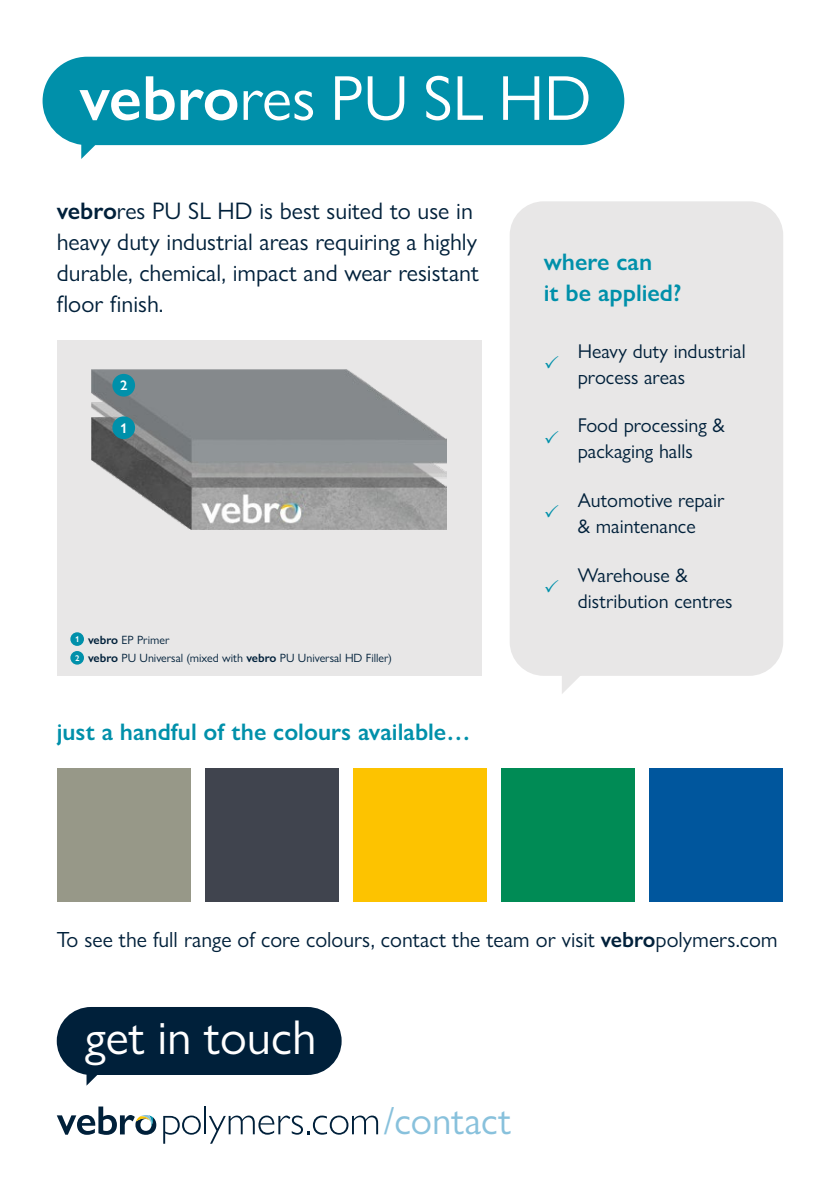
<style>
.page{position:relative;width:840px;height:1191px;background:#fff}
.page>*{position:absolute;margin:0;border:0;box-sizing:border-box;transform-origin:0 0}
.t1{font:63.8px "Gill Sans Nova";color:#fff}
.t2{font:49.2px "Gill Sans Nova";color:#fff}
.t3{font:39px "Gill Sans Nova";color:#88c1dc}
.t4{font:24px/31.2px "Gill Sans Nova";color:#00203a}
.t5{font:600 24px/31.2px "Gill Sans Nova";color:#0090aa}
.t6{font:22px "Gill Sans Nova";color:#00203a}
.t7{font:20px/26px "Gill Sans Nova";color:#00203a}
.t8{font:600 14px "Gill Sans Nova";color:#fff}
.t9{font:12px/18.8px "Gill Sans Nova";color:#00203a}
.s1{font-weight:600}
.s2{font-weight:600;font-size:8.4px;color:#fff}
</style>
<div class="page">
<svg style="left:57px;top:1007px;width:284px;height:78px"></svg>
<svg style="left:57px;top:1106px;width:99px;height:28px"></svg>
<svg style="left:163px;top:1115px;width:38px;height:28px"></svg>
<hr style="left:204px;top:1106px;width:2px;height:28px;background:#00203a">
<svg style="left:209px;top:1115px;width:169px;height:28px"></svg>
<div style="left:57px;top:341px;width:424px;height:335px;background:#e8e7e7"></div>
<img style="left:91px;top:369px;width:355px;height:160px">
<svg style="left:43px;top:57px;width:581px;height:102px;fill:#0090aa"></svg>
<div style="left:57px;top:768px;width:133px;height:134px;background:#979888"></div>
<div style="left:205px;top:768px;width:133px;height:134px;background:#40444e"></div>
<div style="left:353px;top:768px;width:133px;height:134px;background:#fdc300"></div>
<div style="left:501px;top:768px;width:133px;height:134px;background:#008b55"></div>
<div style="left:649px;top:768px;width:133px;height:134px;background:#00569d"></div>
<div style="left:112px;top:374px;width:23px;height:22px;background:#0090aa;border-radius:50%"></div>
<div style="left:112px;top:416px;width:23px;height:23px;background:#0090aa;border-radius:50%"></div>
<div style="left:70px;top:632px;width:14px;height:14px;background:#0090aa;border-radius:50%"></div>
<div style="left:70px;top:651px;width:14px;height:13px;background:#0090aa;border-radius:50%"></div>
<div style="left:509px;top:201px;width:273px;height:475px;background:#e8e7e7;border-radius:34px"></div>
<svg style="left:562px;top:676px;width:18px;height:18px"></svg>
<h1 class="t1" style="left:79px;top:59px;width:513px"><span class="s1">vebro</span>res PU SL HD</h1>
<p class="t4" style="left:57px;top:195px;width:423px"><span class="s1">vebro</span>res PU SL HD is best suited to use in heavy duty industrial areas requiring a highly durable, chemical, impact and wear resistant floor finish.</p>
<p class="t8" style="left:120px;top:377px;width:9px">2</p>
<p class="t8" style="left:120px;top:419px;width:9px">1</p>
<p class="t9" style="left:75px;top:630px;width:318px"><span class="s2">1</span> <span class="s1">vebro</span> EP Primer<br><span class="s2">2</span> <span class="s1">vebro</span> PU Universal (mixed with <span class="s1">vebro</span> PU Universal HD Filler)</p>
<p class="t5" style="left:57px;top:716px;width:415px">just a handful of the colours available…</p>
<p class="t5" style="left:543px;top:246px;width:139px">where can<br>it be applied?</p>
<p class="t7" style="left:577px;top:338px;width:169px">Heavy duty industrial process areas</p>
<p class="t7" style="left:577px;top:412px;width:148px">Food processing &amp; packaging halls</p>
<p class="t7" style="left:577px;top:487px;width:148px">Automotive repair &amp; maintenance</p>
<p class="t7" style="left:577px;top:561px;width:156px">Warehouse &amp; distribution centres</p>
<p class="t6" style="left:57px;top:925px;width:722px">To see the full range of core colours, contact the team or visit <span class="s1">vebro</span>polymers.com</p>
<h2 class="t2" style="left:85px;top:1007px;width:233px">get in touch</h2>
<h3 class="t3" style="left:383px;top:1097px;width:129px">/contact</h3>
</div>
